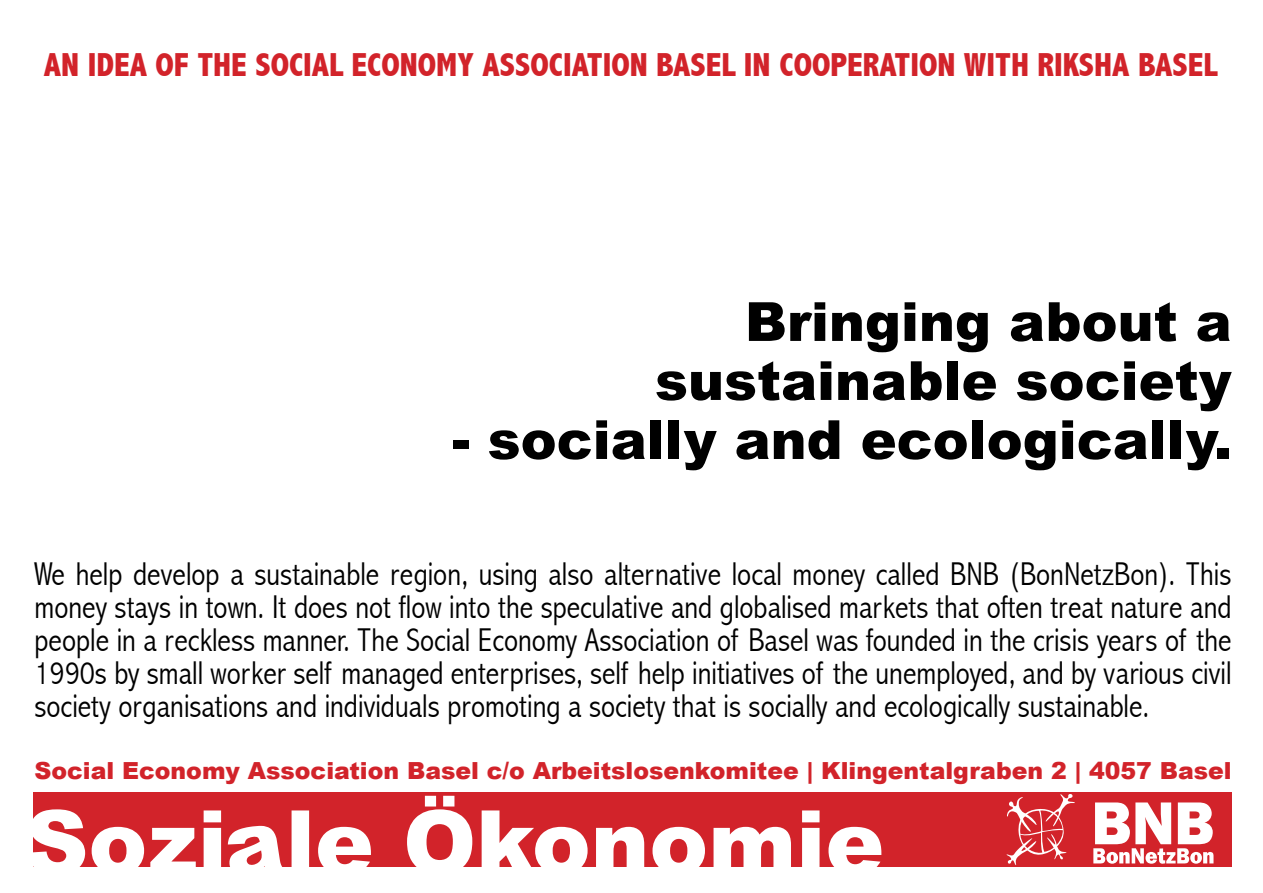
<style>
.page{position:relative;width:1263px;height:893px;background:#fff}
.page>*{position:absolute;margin:0;border:0;box-sizing:border-box;transform-origin:0 0}
.t1{font:900 54px/59.1px "Arial";color:#000;text-align:right}
.t2{font:800 condensed 33.3px "Abadi";color:#d2232a}
.t3{font:300 condensed 33px/33px "Abadi";color:#000;text-align:justify}
.t4{font:900 23.4px "Arial";color:#d2232a}
</style>
<div class="page">
<div style="left:33px;top:792px;width:1198px;height:75px;background:#d2232a"></div>
<svg style="left:33px;top:796px;width:848px;height:71px"></svg>
<svg style="left:228px;top:826px;width:55px;height:41px"></svg>
<svg style="left:1093px;top:802px;width:120px;height:62px"></svg>
<svg style="left:1006px;top:794px;width:69px;height:71px"></svg>
<p class="t2" style="left:44px;top:45px;width:1026px">AN IDEA OF THE SOCIAL ECONOMY ASSOCIATION BASEL IN COOPERATION WITH RIKSHA</p>
<p class="t2" style="left:1138px;top:45px;width:34px">BASEL</p>
<h1 class="t1" style="left:655px;top:293px;width:578px">Bringing about a sustainable society</h1>
<h1 class="t1" style="left:452px;top:411px;width:781px">- socially and ecologically.</h1>
<p class="t3" style="left:35px;top:557px;width:1199px">We help develop a sustainable region, using also alternative local money called BNB (BonNetzBon). This money stays in town. It does not flow into the speculative and globalised markets that often treat nature and people in a reckless manner. The Social Economy Association of Basel was founded in the crisis years of the 1990s by small worker self managed enterprises, self help initiatives of the unemployed, and by various civil society organisations and individuals promoting a society that is socially and ecologically sustainable.</p>
<p class="t4" style="left:35px;top:757px;width:1199px">Social Economy Association Basel c/o Arbeitslosenkomitee | Klingentalgraben 2 | 4057 Basel</p>
</div>
